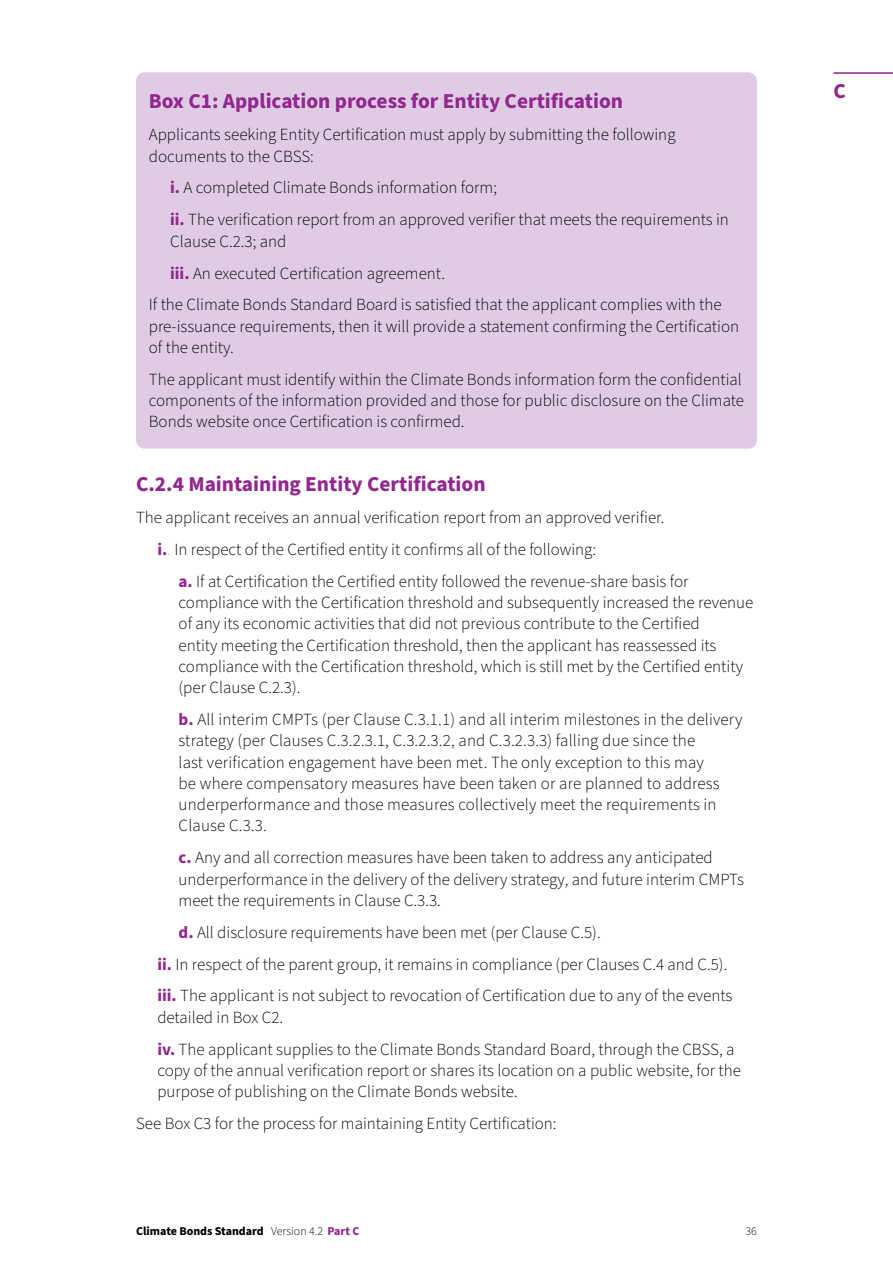
<style>
.page{position:relative;width:893px;height:1263px;background:#fff}
.page>*{position:absolute;margin:0;border:0;box-sizing:border-box;transform-origin:0 0}
.t1{font:700 21.3px "Source Sans Pro";color:#92278f}
.t2{font:300 16.95px/21.3px "Source Sans Pro";color:#000}
.t3{font:700 12px "Source Sans Pro";color:#000}
.t4{font:300 12px "Source Sans Pro";color:#000}
.s1{font-weight:700;color:#92278f}
.s2{color:#faa85f}
.s3{font-weight:300}
.s4{color:#92278f}
</style>
<div class="page">
<div style="left:136px;top:72px;width:621px;height:377px;background:#dfcce4;border-radius:9px"></div>
<hr style="left:833px;top:72px;width:60px;height:2px;background:#92278f">
<p class="t1" style="left:149px;top:87px;width:476px">Box C1: Application process for Entity Certification</p>
<p class="t2" style="left:149px;top:125px;width:528px">Applicants seeking Entity Certification must apply by submitting the following documents to the CBSS:</p>
<p class="t2" style="left:170px;top:172px;width:560px;line-height:32px"><span class="s1">i.</span> A completed Climate Bonds information form;<br><span class="s1">ii.</span> The verification report from an approved verifier that meets the requirements in</p>
<p class="t2" style="left:170px;top:231px;width:118px">Clause C.2.3; and</p>
<p class="t2" style="left:170px;top:263px;width:277px"><span class="s1">iii.</span> An executed Certification agreement.</p>
<p class="t2" style="left:149px;top:295px;width:574px">If the Climate Bonds Standard Board is satisfied that the applicant complies with the</p>
<p class="t2" style="left:149px;top:316px;width:592px">pre-issuance requirements, then it will provide a statement confirming the Certification of the entity.</p>
<p class="t2" style="left:149px;top:369px;width:597px">The applicant must identify within the Climate Bonds information form the confidential components of the information provided and those for public disclosure on the Climate<br>Bonds website once Certification is confirmed.</p>
<p class="t1" style="left:136px;top:470px;width:351px">C.2.4 Maintaining Entity Certification</p>
<p class="t2" style="left:157px;top:502px;width:509px;line-height:32px;text-indent:-21px">The applicant receives an annual verification report from an approved verifier. <span class="s1">i.</span><span class="s2">.</span> In respect of the Certified entity it confirms all of the following:</p>
<p class="t2" style="left:179px;top:571px;width:576px"><span class="s1">a.</span> If at Certification the Certified entity followed the revenue-share basis for compliance with the Certification threshold and subsequently increased the revenue of any its economic activities that did not previous contribute to the Certified<br>entity meeting the Certification threshold, then the applicant has reassessed its compliance with the Certification threshold, which is still met by the Certified entity (per Clause C.2.3).</p>
<p class="t2" style="left:179px;top:709px;width:565px"><span class="s1">b.</span> All interim CMPTs (per Clause C.3.1.1) and all interim milestones in the delivery strategy (per Clauses C.3.2.3.1, C.3.2.3.2, and C.3.2.3.3) falling due since the<br>last verification engagement have been met. The only exception to this may<br>be where compensatory measures have been taken or are planned to address underperformance and those measures collectively meet the requirements in Clause C.3.3.</p>
<p class="t2" style="left:179px;top:847px;width:567px"><span class="s1">c.</span> Any and all correction measures have been taken to address any anticipated underperformance in the delivery of the delivery strategy, and future interim CMPTs meet the requirements in Clause C.3.3.</p>
<p class="t2" style="left:157px;top:917px;width:577px;line-height:32px;text-indent:21px"><span class="s1">d.</span> All disclosure requirements have been met (per Clause C.5).<br><span class="s1">ii.</span> In respect of the parent group, it remains in compliance (per Clauses C.4 and C.5). <span class="s1">iii.</span> The applicant is not subject to revocation of Certification due to any of the events</p>
<p class="t2" style="left:157px;top:1002px;width:579px;line-height:32px">detailed in Box C2.<br><span class="s1">iv.</span> The applicant supplies to the Climate Bonds Standard Board, through the CBSS, a</p>
<p class="t2" style="left:157px;top:1060px;width:585px">copy of the annual verification report or shares its location on a public website, for the purpose of publishing on the Climate Bonds website.</p>
<p class="t2" style="left:136px;top:1113px;width:422px">See Box C3 for the process for maintaining Entity Certification:</p>
<p class="t3" style="left:136px;top:1223px;width:225px">Climate Bonds Standard <span class="s3">Version 4.2</span> <span class="s4">Part C</span></p>
<p class="t4" style="left:745px;top:1223px;width:13px">36</p>
<p class="t1" style="left:833px;top:76px;width:14px">C</p>
</div>
